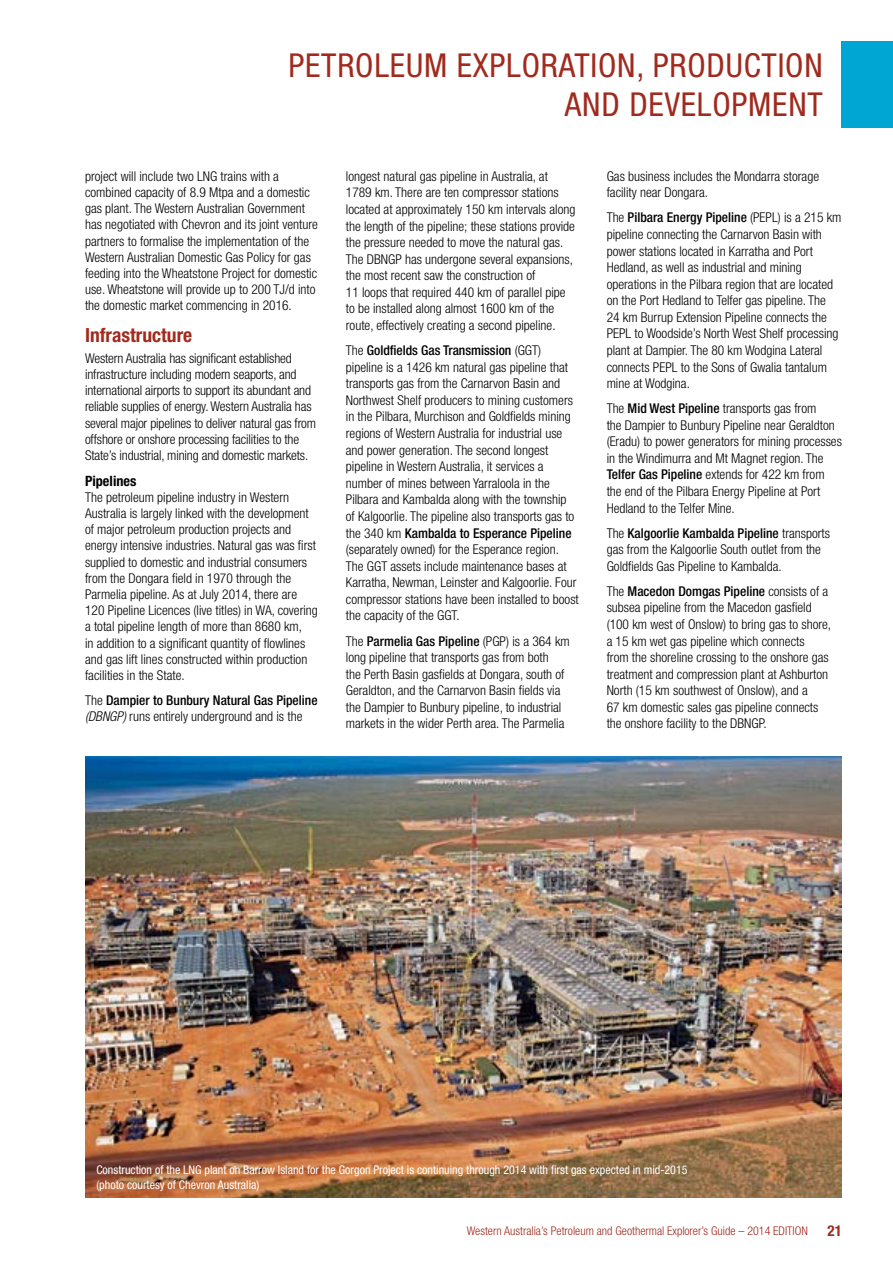
<style>
.page{position:relative;width:893px;height:1263px;background:#fff}
.page>*{position:absolute;margin:0;border:0;box-sizing:border-box;transform-origin:0 0}
.t1{font:condensed 33px/39.6px "Helvetica Neue";letter-spacing:.025em;color:#a02a1d;text-align:right}
._2__Heading{font:700 condensed 19.5px "Helvetica Neue";color:#a02a1d}
.t2{font:700 condensed 15px "Helvetica Neue";color:#a02a1d}
.t3{font:700 condensed 14.25px "Helvetica Neue";color:#000}
._6__Body_text{font:300 condensed 13.5px/16.6px "Helvetica Neue";color:#000}
.t4{font:condensed 12px/14.4px "Helvetica Neue";color:#fff}
.t5{font:300 condensed 12px "Helvetica Neue";color:#a02a1d}
.s1{font-weight:500}
.s2{font-style:italic}
</style>
<div class="page">
<div style="left:842px;top:41px;width:51px;height:87px;background:#00a6d3"></div>
<img style="left:85px;top:757px;width:757px;height:440px">
<h1 class="t1" style="left:288px;top:45px;width:536px">PETROLEUM EXPLORATION, PRODUCTION<br>AND DEVELOPMENT</h1>
<p class="_6__Body_text" style="left:85px;top:168px;width:234px;line-height:16.2px">project will include two LNG trains with a combined capacity of 8.9 Mtpa and a domestic gas plant. The Western Australian Government has negotiated with Chevron and its joint venture partners to formalise the implementation of the Western Australian Domestic Gas Policy for gas feeding into the Wheatstone Project for domestic use. Wheatstone will provide up to 200 TJ/d into the domestic market commencing in 2016.</p>
<p class="_2__Heading" style="left:85px;top:324px;width:109px">Infrastructure</p>
<p class="_6__Body_text" style="left:85px;top:350px;width:233px;line-height:16.2px">Western Australia has significant established infrastructure including modern seaports, and international airports to support its abundant and reliable supplies of energy. Western Australia has several major pipelines to deliver natural gas from offshore or onshore processing facilities to the State’s industrial, mining and domestic markets.</p>
<p class="t3" style="left:85px;top:472px;width:53px">Pipelines</p>
<p class="_6__Body_text" style="left:85px;top:489px;width:234px;line-height:16.2px">The petroleum pipeline industry in Western Australia is largely linked with the development of major petroleum production projects and energy intensive industries. Natural gas was first supplied to domestic and industrial consumers from the Dongara field in 1970 through the Parmelia pipeline. As at July 2014, there are 120 Pipeline Licences (live titles) in WA, covering a total pipeline length of more than 8680 km,<br>in addition to a significant quantity of flowlines and gas lift lines constructed within production facilities in the State.</p>
<p class="_6__Body_text" style="left:85px;top:692px;width:234px;line-height:16.2px">The <span class="s1">Dampier to Bunbury Natural Gas Pipeline </span><span class="s2">(DBNGP)</span> runs entirely underground and is the</p>
<p class="_6__Body_text" style="left:346px;top:168px;width:231px">longest natural gas pipeline in Australia, at 1789 km. There are ten compressor stations located at approximately 150 km intervals along the length of the pipeline; these stations provide the pressure needed to move the natural gas.<br>The DBNGP has undergone several expansions, the most recent saw the construction of<br>11 loops that required 440 km of parallel pipe to be installed along almost 1600 km of the route, effectively creating a second pipeline.</p>
<p class="_6__Body_text" style="left:346px;top:342px;width:234px">The <span class="s1">Goldfields Gas Transmission</span> (GGT) pipeline is a 1426 km natural gas pipeline that transports gas from the Carnarvon Basin and Northwest Shelf producers to mining customers in the Pilbara, Murchison and Goldfields mining regions of Western Australia for industrial use and power generation. The second longest pipeline in Western Australia, it services a number of mines between Yarraloola in the Pilbara and Kambalda along with the township of Kalgoorlie. The pipeline also transports gas to the 340 km <span class="s1">Kambalda to Esperance Pipeline </span>(separately owned) for the Esperance region.<br>The GGT assets include maintenance bases at Karratha, Newman, Leinster and Kalgoorlie. Four compressor stations have been installed to boost the capacity of the GGT.</p>
<p class="_6__Body_text" style="left:346px;top:632px;width:225px">The <span class="s1">Parmelia Gas Pipeline</span> (PGP) is a 364 km long pipeline that transports gas from both<br>the Perth Basin gasfields at Dongara, south of Geraldton, and the Carnarvon Basin fields via the Dampier to Bunbury pipeline, to industrial markets in the wider Perth area. The Parmelia</p>
<p class="_6__Body_text" style="left:607px;top:168px;width:214px">Gas business includes the Mondarra storage facility near Dongara.</p>
<p class="_6__Body_text" style="left:607px;top:209px;width:236px">The <span class="s1">Pilbara Energy Pipeline</span> (PEPL) is a 215 km pipeline connecting the Carnarvon Basin with power stations located in Karratha and Port Hedland, as well as industrial and mining operations in the Pilbara region that are located on the Port Hedland to Telfer gas pipeline. The 24 km Burrup Extension Pipeline connects the PEPL to Woodside’s North West Shelf processing plant at Dampier. The 80 km Wodgina Lateral connects PEPL to the Sons of Gwalia tantalum mine at Wodgina.</p>
<p class="_6__Body_text" style="left:607px;top:400px;width:237px">The <span class="s1">Mid West Pipeline</span> transports gas from<br>the Dampier to Bunbury Pipeline near Geraldton (Eradu) to power generators for mining processes in the Windimurra and Mt Magnet region. The <span class="s1">Telfer Gas Pipeline</span> extends for 422 km from the end of the Pilbara Energy Pipeline at Port Hedland to the Telfer Mine.</p>
<p class="_6__Body_text" style="left:607px;top:525px;width:225px">The <span class="s1">Kalgoorlie Kambalda Pipeline</span> transports gas from the Kalgoorlie South outlet from the<br>Goldfields Gas Pipeline to Kambalda.</p>
<p class="_6__Body_text" style="left:607px;top:583px;width:226px">The <span class="s1">Macedon Domgas Pipeline</span> consists of a subsea pipeline from the Macedon gasfield (100 km west of Onslow) to bring gas to shore, a 15 km wet gas pipeline which connects<br>from the shoreline crossing to the onshore gas treatment and compression plant at Ashburton North (15 km southwest of Onslow), and a<br>67 km domestic sales gas pipeline connects the onshore facility to the DBNGP.</p>
<p class="t4" style="left:96px;top:1163px;width:593px">Construction of the LNG plant on Barrow Island for the Gorgon Project is continuing through 2014 with first gas expected in mid-2015 (photo courtesy of Chevron Australia)</p>
<p class="t5" style="left:467px;top:1224px;width:343px">Western Australia’s Petroleum and Geothermal Explorer’s Guide – 2014 EDITION</p>
<p class="t2" style="left:827px;top:1221px;width:16px">21</p>
</div>
